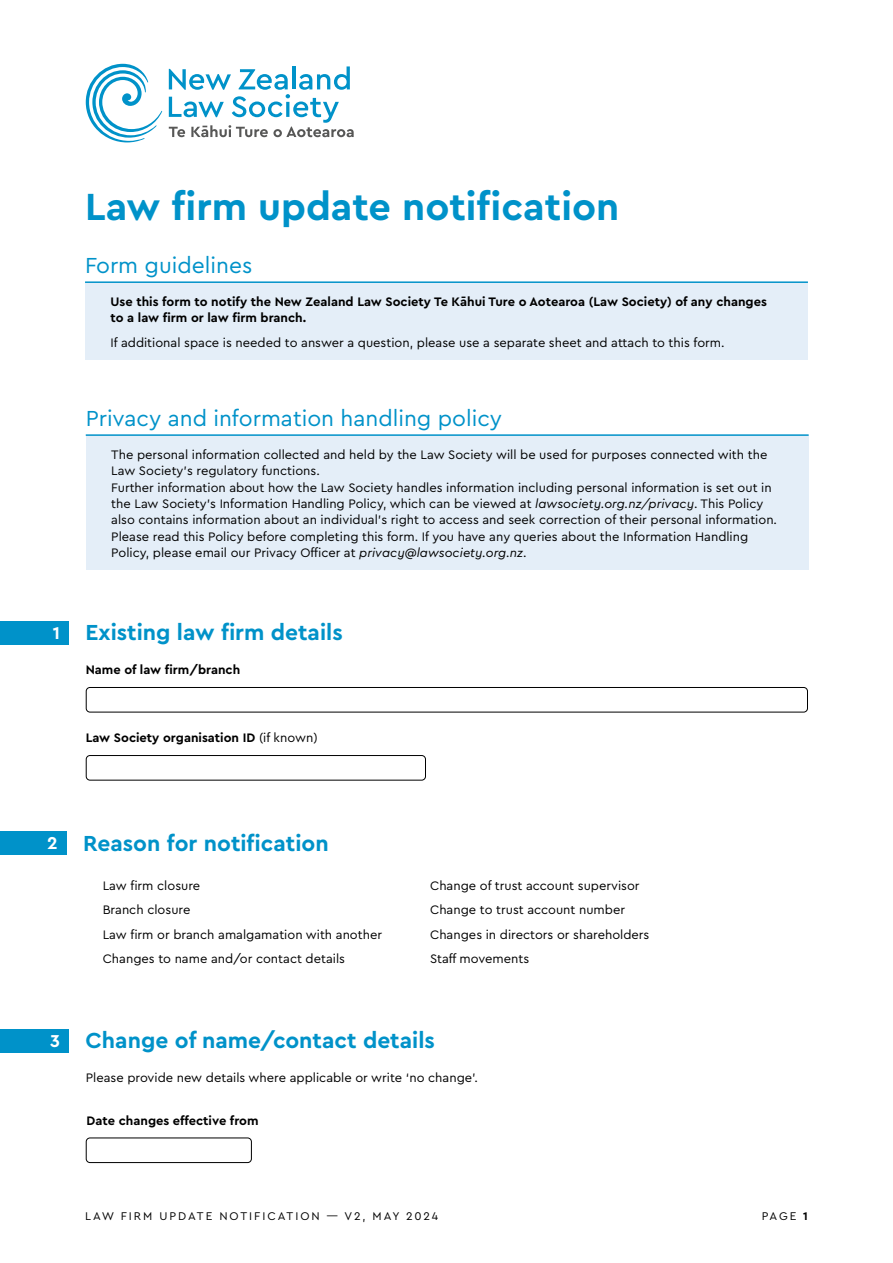
<style>
.page{position:relative;width:893px;height:1263px;background:#fff}
.page>*{position:absolute;margin:0;border:0;box-sizing:border-box;transform-origin:0 0}
.t1{font:700 39.6px "Cera PRO";color:#0092c9}
.t2{font:700 22.8px "Cera PRO";color:#0092c9}
.t3{font:22.8px "Cera PRO";color:#0092c9}
.t4{font:700 18px "Cera PRO";color:#fff}
.t5{font:12.9px/24.5px "Cera PRO";color:#000}
.t6{font:700 12.9px/16.4px "Cera PRO";color:#000}
.t7{font:11.7px "Cera PRO";letter-spacing:.17em;color:#000}
.s1{font-style:italic}
.s2{font-weight:400}
.s3{font-size:18px;color:#fff}
.s4{font-weight:700}
</style>
<div class="page">
<div style="left:85px;top:283px;width:723px;height:77px;background:#e4eef8"></div>
<hr style="left:85px;top:281px;width:723px;height:2px;background:#0092c9">
<div style="left:0;top:832px;width:66px;height:23px;background:#0092c9"></div>
<div style="left:0;top:621px;width:69px;height:23px;background:#0092c9"></div>
<div style="left:86px;top:687px;width:722px;height:25px;border:1px solid #000;border-radius:4px"></div>
<div style="left:86px;top:755px;width:340px;height:26px;border:1px solid #000;border-radius:4px"></div>
<div style="left:86px;top:436px;width:723px;height:134px;background:#e4eef8"></div>
<hr style="left:86px;top:434px;width:723px;height:2px;background:#0092c9">
<svg style="left:169px;top:66px;width:185px;height:71px"></svg>
<svg style="left:86px;top:64px;width:76px;height:78px"></svg>
<div style="left:86px;top:1137px;width:166px;height:26px;border:1px solid #000;border-radius:4px"></div>
<div style="left:0;top:1029px;width:69px;height:23px;background:#0092c9"></div>
<h1 class="t1" style="left:85px;top:180px;width:536px">Law firm update notification</h1>
<h2 class="t3" style="left:85px;top:250px;width:169px">Form guidelines</h2>
<p class="t6" style="left:111px;top:293px;width:658px">Use this form to notify the New Zealand Law Society Te Kāhui Ture o Aotearoa (Law Society) of any changes to a law firm or law firm branch.</p>
<p class="t5" style="left:111px;top:330px;width:616px">If additional space is needed to answer a question, please use a separate sheet and attach to this form.</p>
<h2 class="t3" style="left:86px;top:403px;width:418px">Privacy and information handling policy</h2>
<h3 class="t4" style="left:53px;top:621px;width:9px">1</h3>
<p class="t5" style="left:111px;top:446px;width:667px;line-height:16.4px">The personal information collected and held by the Law Society will be used for purposes connected with the Law Society’s regulatory functions.<br>Further information about how the Law Society handles information including personal information is set out in the Law Society’s Information Handling Policy, which can be viewed at <span class="s1">lawsociety.org.nz/privacy</span>. This Policy also contains information about an individual’s right to access and seek correction of their personal information.<br>Please read this Policy before completing this form. If you have any queries about the Information Handling Policy, please email our Privacy Officer at <span class="s1">privacy@lawsociety.org.nz</span>.</p>
<h2 class="t2" style="left:86px;top:617px;width:259px">Existing law firm details</h2>
<p class="t6" style="left:86px;top:661px;width:156px">Name of law firm/branch</p>
<p class="t6" style="left:86px;top:729px;width:233px">Law Society organisation ID <span class="s2">(if known)</span></p>
<h3 class="t4" style="left:47px;top:831px;width:12px">2</h3>
<h2 class="t2" style="left:83px;top:828px;width:247px">Reason for notification</h2>
<p class="t5" style="left:103px;top:872px;width:281px">Law firm closure<br>Branch closure<br>Law firm or branch amalgamation with another<br>Changes to name and/or contact details</p>
<p class="t5" style="left:430px;top:873px;width:221px">Change of trust account supervisor<br>Change to trust account number<br>Changes in directors or shareholders<br>Staff movements</p>
<h2 class="t2" style="left:50px;top:1025px;width:386px"><span class="s3">3</span> Change of name/contact details</h2>
<p class="t5" style="left:86px;top:1065px;width:394px">Please provide new details where applicable or write ‘no change’.</p>
<p class="t6" style="left:87px;top:1112px;width:173px">Date changes effective from</p>
<p class="t7" style="left:85px;top:1209px;width:355px">LAW FIRM UPDATE NOTIFICATION — V2, MAY 2024</p>
<p class="t7" style="left:762px;top:1209px;width:48px">PAGE <span class="s4">1</span></p>
</div>
